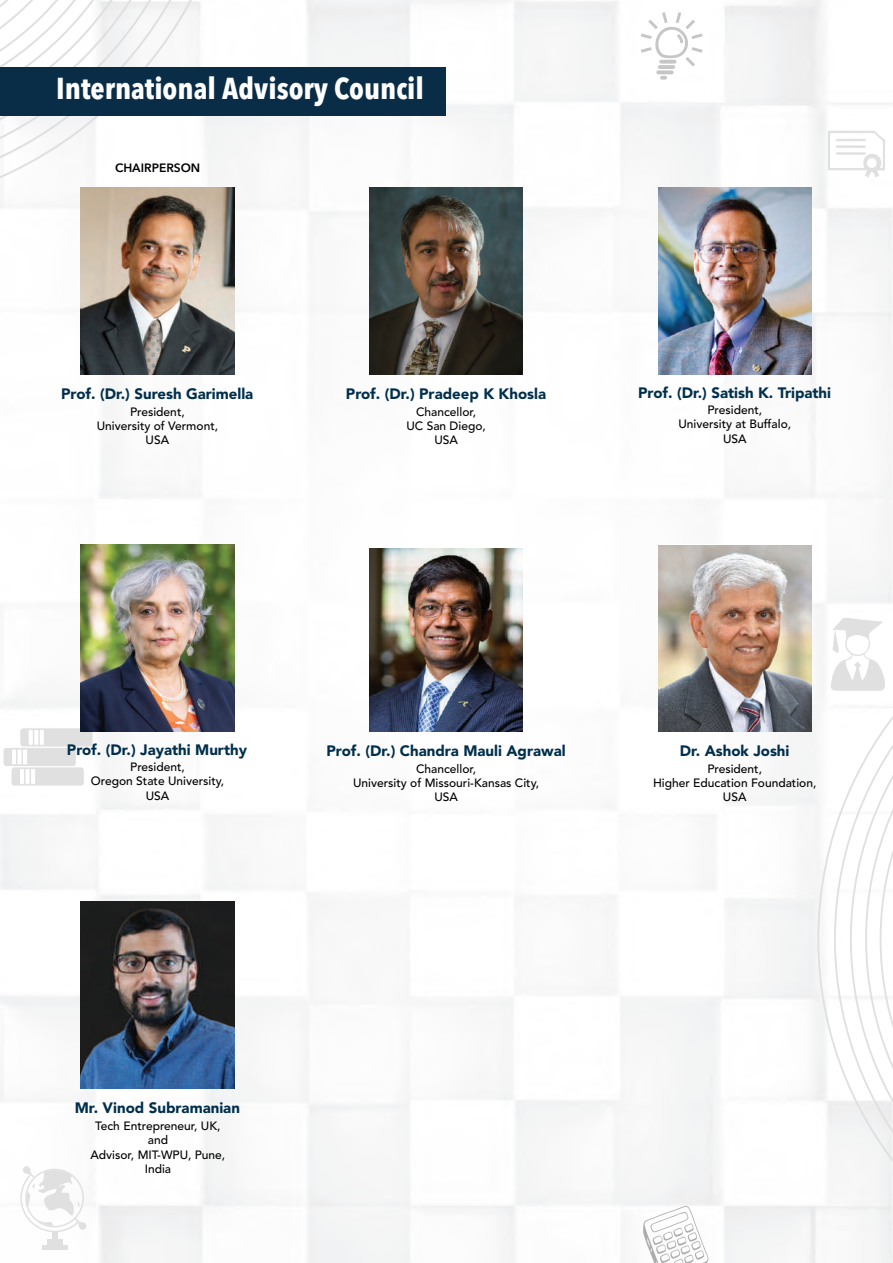
<style>
.page{position:relative;width:893px;height:1263px;background:#fff}
.page>*{position:absolute;margin:0;border:0;box-sizing:border-box;transform-origin:0 0}
.t1{font:700 condensed 30px "Avenir Next LT Pro";color:#fff}
.t2{font:900 15px "Avenir";color:#002f4c}
.t3{font:500 12px/14.2px "Avenir";color:#000;text-align:center}
.t4{font:600 12px "Avenir Next";color:#000}
</style>
<div class="page">
<img style="left:0;top:0;width:893px;height:1263px">
<svg style="left:0;top:0;width:239px;height:212px"></svg>
<svg style="left:817px;top:571px;width:76px;height:692px"></svg>
<svg style="left:830px;top:617px;width:60px;height:74px"></svg>
<svg style="left:828px;top:129px;width:57px;height:49px"></svg>
<svg style="left:641px;top:12px;width:62px;height:54px"></svg>
<svg style="left:659px;top:60px;width:17px;height:4px"></svg>
<hr style="left:658px;top:65px;width:17px;height:4px;background:#c6c6c6;border-radius:2px">
<svg style="left:656px;top:70px;width:18px;height:4px"></svg>
<svg style="left:660px;top:76px;width:7px;height:4px"></svg>
<div style="left:47px;top:1239px;width:15px;height:6px;background:#e0e0e0"></div>
<div style="left:52px;top:1231px;width:6px;height:8px;background:#e0e0e0"></div>
<div style="left:42px;top:1245px;width:26px;height:5px;background:#e0e0e0"></div>
<svg style="left:20px;top:1166px;width:66px;height:66px"></svg>
<svg style="left:643px;top:1206px;width:66px;height:57px"></svg>
<div style="left:4px;top:748px;width:72px;height:18px;background:#e0e0e0;border-radius:3px"></div>
<hr style="left:12px;top:749px;width:4px;height:15px;background:#fff">
<div style="left:17px;top:749px;width:5px;height:15px;background:#fff"></div>
<hr style="left:23px;top:749px;width:4px;height:15px;background:#fff">
<div style="left:12px;top:767px;width:72px;height:19px;background:#e0e0e0;border-radius:3px"></div>
<hr style="left:20px;top:769px;width:4px;height:15px;background:#fff">
<svg style="left:26px;top:769px;width:4px;height:15px"></svg>
<hr style="left:31px;top:769px;width:4px;height:15px;background:#fff">
<div style="left:20px;top:728px;width:73px;height:18px;background:#e0e0e0;border-radius:3px"></div>
<hr style="left:29px;top:730px;width:4px;height:15px;background:#fff">
<hr style="left:34px;top:730px;width:4px;height:15px;background:#fff">
<hr style="left:40px;top:730px;width:4px;height:15px;background:#fff">
<div style="left:0;top:67px;width:446px;height:48px;background:#0a2d47"></div>
<img style="left:658px;top:545px;width:153px;height:187px">
<div style="left:370px;top:545px;width:153px;height:187px;background:linear-gradient(to right,#fff,#fff)"></div>
<img style="left:370px;top:549px;width:153px;height:183px">
<img style="left:81px;top:545px;width:153px;height:187px">
<img style="left:81px;top:188px;width:153px;height:187px">
<img style="left:658px;top:188px;width:153px;height:187px">
<img style="left:370px;top:188px;width:153px;height:187px">
<img style="left:81px;top:902px;width:153px;height:187px">
<h1 class="t1" style="left:56px;top:76px;width:369px">International Advisory Council</h1>
<p class="t4" style="left:115px;top:160px;width:87px">CHAIRPERSON</p>
<p class="t2" style="left:61px;top:384px;width:194px">Prof. (Dr.) Suresh Garimella</p>
<p class="t3" style="left:97px;top:404px;width:123px">President,<br>University of Vermont,<br>USA</p>
<p class="t2" style="left:346px;top:384px;width:202px">Prof. (Dr.) Pradeep K Khosla</p>
<p class="t3" style="left:406px;top:404px;width:81px">Chancellor,<br>UC San Diego,<br>USA</p>
<p class="t2" style="left:638px;top:382px;width:195px">Prof. (Dr.) Satish K. Tripathi</p>
<p class="t3" style="left:678px;top:403px;width:114px">President,<br>University at Buffalo,<br>USA</p>
<p class="t2" style="left:67px;top:739px;width:182px">Prof. (Dr.) Jayathi Murthy</p>
<p class="t3" style="left:91px;top:760px;width:135px">President,<br>Oregon State University,<br>USA</p>
<p class="t2" style="left:327px;top:741px;width:241px">Prof. (Dr.) Chandra Mauli Agrawal</p>
<p class="t3" style="left:353px;top:762px;width:187px">Chancellor,<br>University of Missouri-Kansas City,<br>USA</p>
<p class="t2" style="left:680px;top:741px;width:111px">Dr. Ashok Joshi</p>
<p class="t3" style="left:653px;top:762px;width:165px">President,<br>Higher Education Foundation,<br>USA</p>
<p class="t2" style="left:75px;top:1098px;width:167px">Mr. Vinod Subramanian</p>
<p class="t3" style="left:91px;top:1119px;width:136px">Tech Entrepreneur, UK, and<br>Advisor, MIT-WPU, Pune,<br>India</p>
</div>
